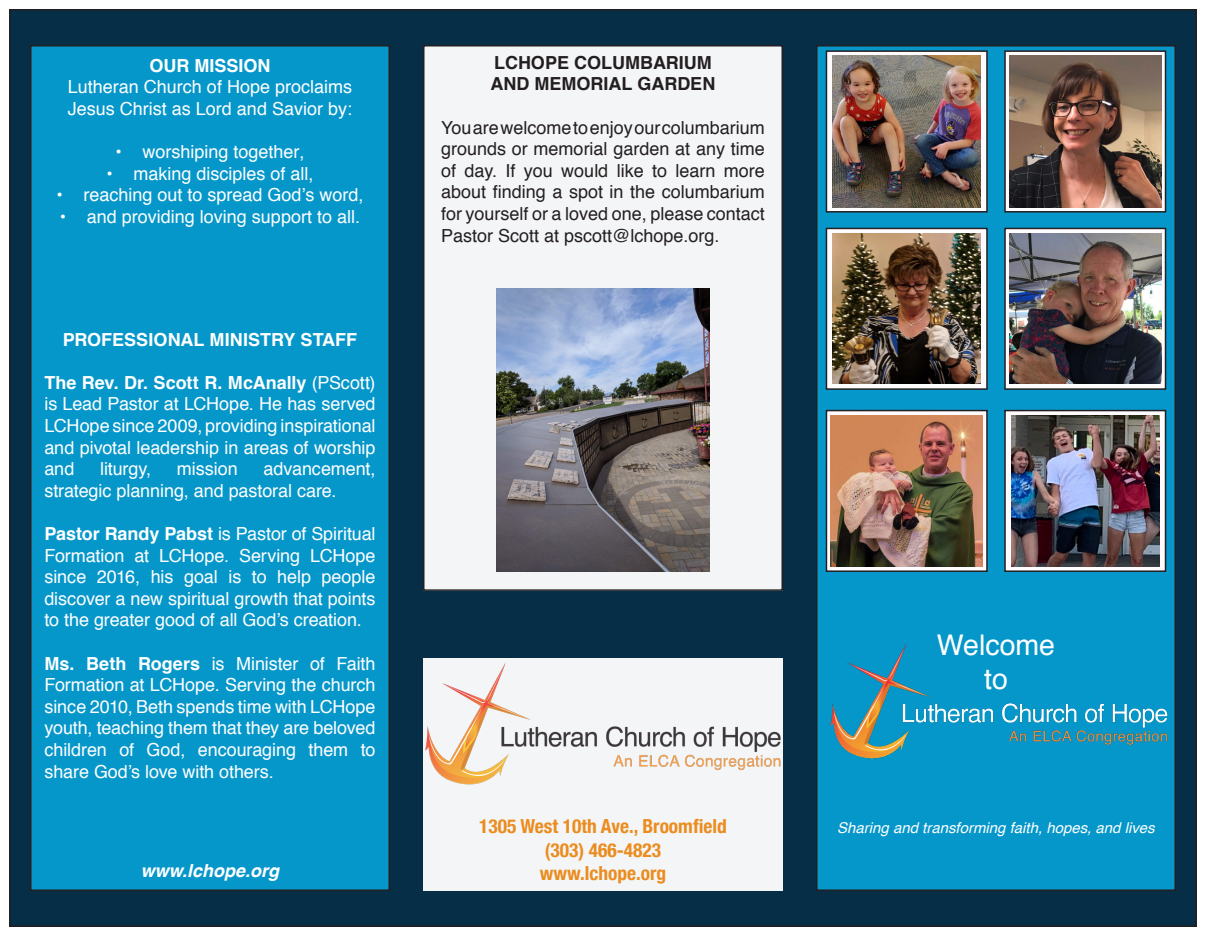
<style>
.page{position:relative;width:1206px;height:936px;background:#fff}
.page>*{position:absolute;margin:0;border:0;box-sizing:border-box;transform-origin:0 0}
.t1{font:28.5px "Helvetica";color:#fff}
.t2{font:700 condensed 19.35px/23.2px "Helvetica Neue";color:#f6911e;text-align:center}
.t3{font:18px/21.6px "Helvetica";color:#fff;text-align:justify}
.t4{font:18px/21.6px "Helvetica";color:#231f20;text-align:justify}
.t5{font:700 18px "Helvetica";color:#fff}
.t6{font:700 18px "Helvetica";color:#231f20}
.t7{font:italic 700 18px "Helvetica";color:#fff}
.t8{font:italic 15px "Helvetica";color:#fff}
.s1{font-weight:700}
</style>
<div class="page">
<div style="left:10px;top:10px;width:1186px;height:916px;background:#062e46"></div>
<div style="left:31px;top:46px;width:358px;height:844px;background:#0697ca"></div>
<div style="left:30px;top:45px;width:360px;height:846px;border:2px solid #231f20"></div>
<div style="left:817px;top:46px;width:358px;height:844px;background:#0697ca"></div>
<div style="left:816px;top:45px;width:360px;height:846px;border:2px solid #231f20"></div>
<div style="left:826px;top:228px;width:161px;height:161px;background:#fffcff"></div>
<div style="left:826px;top:228px;width:162px;height:162px;border:2px solid #231f20"></div>
<svg style="left:1007px;top:413px;width:156px;height:156px;background:#d7d4d6"></svg>
<div style="left:1004px;top:410px;width:162px;height:162px;border:2px solid #231f20"></div>
<div style="left:1005px;top:228px;width:161px;height:161px;background:#fffcff"></div>
<div style="left:1004px;top:228px;width:162px;height:162px;border:2px solid #231f20"></div>
<div style="left:826px;top:51px;width:161px;height:161px;background:#fffcff"></div>
<div style="left:826px;top:50px;width:162px;height:163px;border:2px solid #231f20"></div>
<div style="left:1005px;top:51px;width:161px;height:161px;background:#fffcff"></div>
<div style="left:1004px;top:50px;width:162px;height:163px;border:2px solid #231f20"></div>
<div style="left:423px;top:658px;width:360px;height:233px;background:#f4f5f7"></div>
<img style="left:425px;top:663px;width:356px;height:122px">
<svg style="left:829px;top:413px;width:156px;height:156px;background:#e2d1c9"></svg>
<div style="left:826px;top:410px;width:162px;height:162px;border:2px solid #231f20"></div>
<img style="left:831px;top:416px;width:152px;height:150px">
<img style="left:833px;top:233px;width:148px;height:151px">
<img style="left:1009px;top:55px;width:152px;height:153px">
<img style="left:1009px;top:233px;width:152px;height:151px">
<img style="left:1011px;top:416px;width:148px;height:150px">
<img style="left:833px;top:55px;width:148px;height:153px">
<img style="left:830px;top:634px;width:346px;height:156px">
<div style="left:423px;top:45px;width:360px;height:546px;background:#f4f5f7"></div>
<img style="left:497px;top:289px;width:212px;height:283px">
<div style="left:423px;top:45px;width:360px;height:546px;border:2px solid #231f20"></div>
<p class="t5" style="left:149px;top:51px;width:123px">OUR MISSION</p>
<p class="t3" style="left:68px;top:77px;width:286px">Lutheran Church of Hope proclaims<br>Jesus Christ as Lord and Savior by:</p>
<p class="t3" style="left:115px;top:141px;width:191px">• worshiping together,</p>
<p class="t3" style="left:106px;top:163px;width:209px">• making disciples of all,</p>
<p class="t3" style="left:56px;top:185px;width:309px">• reaching out to spread God’s word,</p>
<p class="t3" style="left:60px;top:206px;width:302px">• and providing loving support to all.</p>
<p class="t5" style="left:63px;top:325px;width:296px">PROFESSIONAL MINISTRY STAFF</p>
<p class="t3" style="left:44px;top:372px;width:333px"><span class="s1">The Rev. Dr. Scott R. McAnally</span> (PScott) is Lead Pastor at LCHope. He has served LCHope since 2009, providing inspirational and pivotal leadership in areas of worship and</p>
<p class="t3" style="left:44px;top:459px;width:333px;text-indent:219px">advancement, strategic planning, and pastoral care.</p>
<p class="t3" style="left:44px;top:523px;width:333px"><span class="s1">Pastor Randy Pabst</span> is Pastor of Spiritual Formation at LCHope. Serving LCHope since 2016, his goal is to help people discover a new spiritual growth that points to the greater good of all God’s creation.</p>
<p class="t3" style="left:44px;top:653px;width:333px"><span class="s1">Ms. Beth Rogers</span> is Minister of Faith Formation at LCHope. Serving the church since 2010, Beth spends time with LCHope youth, teaching them that they are beloved children of God, encouraging them to share God’s love with others.</p>
<p class="t3" style="left:100px;top:459px;width:53px">liturgy,</p>
<p class="t3" style="left:177px;top:459px;width:62px">mission</p>
<p class="t7" style="left:141px;top:856px;width:140px">www.lchope.org</p>
<p class="t6" style="left:494px;top:48px;width:219px">LCHOPE COLUMBARIUM</p>
<p class="t6" style="left:491px;top:70px;width:226px">AND MEMORIAL GARDEN</p>
<p class="t4" style="left:441px;top:117px;width:325px">You are welcome to enjoy our columbarium grounds or memorial garden at any time of day. If you would like to learn more about finding a spot in the columbarium for yourself or a loved one, please contact Pastor Scott at pscott@lchope.org.</p>
<p class="t2" style="left:479px;top:814px;width:249px">1305 West 10th Ave., Broomfield (303) 466-4823 www.lchope.org</p>
<p class="t1" style="left:937px;top:623px;width:120px">Welcome</p>
<p class="t1" style="left:984px;top:657px;width:25px">to</p>
<p class="t8" style="left:837px;top:816px;width:319px">Sharing and transforming faith, hopes, and lives</p>
</div>
